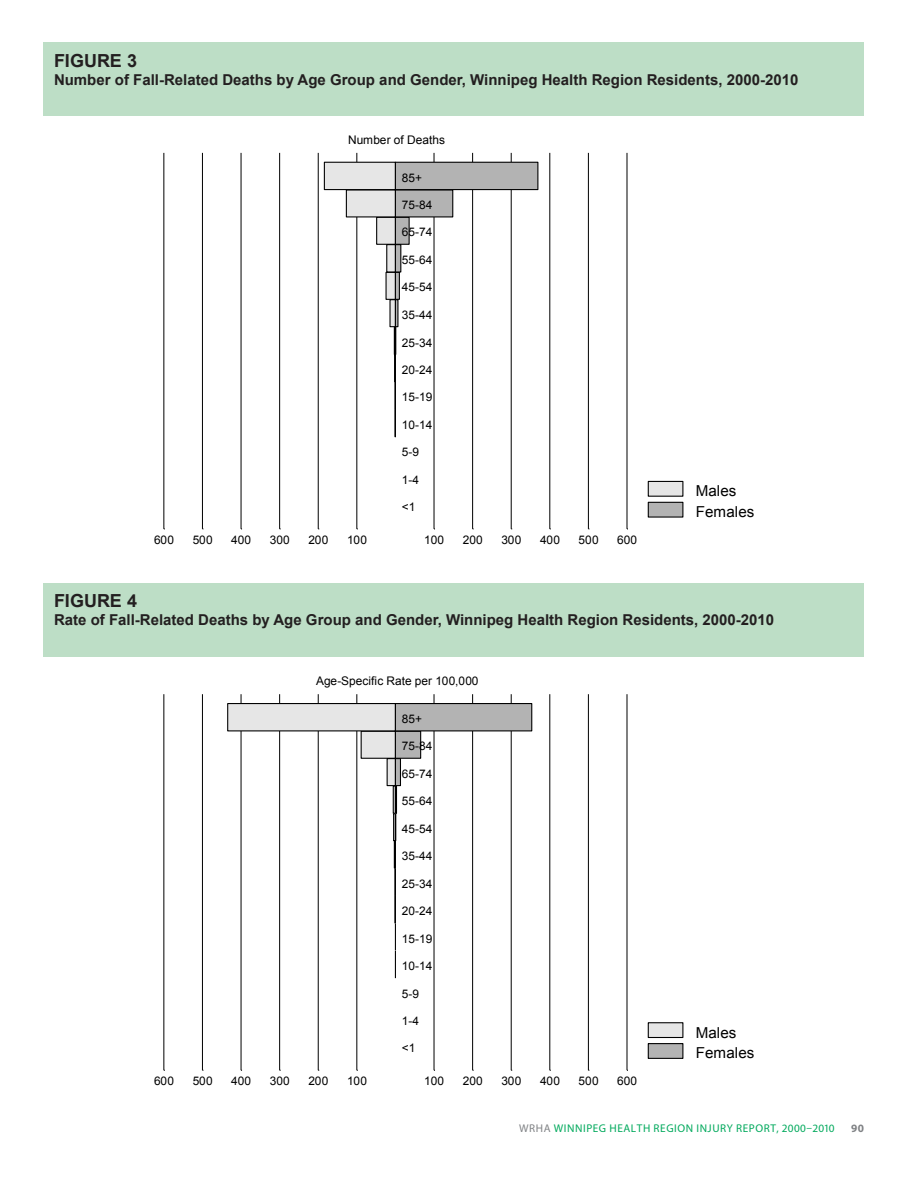
<style>
.page{position:relative;width:918px;height:1188px;background:#fff}
.page>*{position:absolute;margin:0;border:0;box-sizing:border-box;transform-origin:0 0}
.t1{font:700 18px "Arial";color:#231f20}
.t2{font:15.15px/20.9px "Arial";letter-spacing:-.005em;color:#000}
.t3{font:700 15px "Arial";color:#231f20}
.t4{font:11.85px "Arial";letter-spacing:-.01em;color:#000}
.t5{font:11.25px "Myriad Pro";letter-spacing:.05em;color:#00a95c}
.t6{font:700 11.25px "Myriad Pro";color:#808285}
.s1{color:#808285}
</style>
<div class="page">
<div style="left:43px;top:584px;width:821px;height:73px;background:#bddec6"></div>
<div style="left:43px;top:42px;width:821px;height:74px;background:#bddec6"></div>
<svg style="left:163px;top:152px;width:465px;height:378px"></svg>
<hr style="left:164px;top:153px;width:1px;height:376px;background:#000">
<hr style="left:202px;top:153px;width:1px;height:376px;background:#000">
<hr style="left:241px;top:153px;width:1px;height:376px;background:#000">
<hr style="left:279px;top:153px;width:1px;height:376px;background:#000">
<hr style="left:318px;top:153px;width:1px;height:376px;background:#000">
<hr style="left:357px;top:153px;width:1px;height:376px;background:#000">
<hr style="left:434px;top:153px;width:1px;height:376px;background:#000">
<hr style="left:472px;top:153px;width:1px;height:376px;background:#000">
<hr style="left:511px;top:153px;width:1px;height:376px;background:#000">
<hr style="left:550px;top:153px;width:1px;height:376px;background:#000">
<hr style="left:588px;top:153px;width:1px;height:376px;background:#000">
<hr style="left:627px;top:153px;width:1px;height:376px;background:#000">
<div style="left:390px;top:300px;width:5px;height:27px;background:#e6e6e6"></div>
<div style="left:386px;top:272px;width:9px;height:27px;background:#e6e6e6"></div>
<div style="left:387px;top:245px;width:8px;height:27px;background:#e6e6e6"></div>
<div style="left:386px;top:244px;width:10px;height:29px;border:1px solid #000"></div>
<div style="left:377px;top:217px;width:18px;height:27px;background:#e6e6e6"></div>
<div style="left:376px;top:217px;width:20px;height:28px;border:1px solid #000"></div>
<div style="left:346px;top:190px;width:49px;height:27px;background:#e6e6e6"></div>
<div style="left:324px;top:162px;width:71px;height:28px;background:#e6e6e6"></div>
<div style="left:324px;top:162px;width:72px;height:28px;border:1px solid #000"></div>
<svg style="left:394px;top:327px;width:2px;height:110px"></svg>
<div style="left:395px;top:299px;width:3px;height:28px;border:1px solid #000"></div>
<hr style="left:395px;top:272px;width:4px;height:27px;background:#b3b3b3">
<div style="left:395px;top:272px;width:5px;height:28px;border:1px solid #000"></div>
<div style="left:395px;top:245px;width:6px;height:27px;background:#b3b3b3"></div>
<div style="left:395px;top:244px;width:6px;height:29px;border:1px solid #000"></div>
<div style="left:395px;top:217px;width:14px;height:27px;background:#b3b3b3"></div>
<div style="left:395px;top:217px;width:15px;height:28px;border:1px solid #000"></div>
<div style="left:395px;top:190px;width:58px;height:27px;background:#b3b3b3"></div>
<div style="left:395px;top:189px;width:58px;height:28px;border:1px solid #000"></div>
<div style="left:395px;top:162px;width:143px;height:28px;background:#b3b3b3"></div>
<div style="left:395px;top:162px;width:143px;height:28px;border:1px solid #000"></div>
<div style="left:648px;top:481px;width:35px;height:15px;background:#e6e6e6"></div>
<div style="left:648px;top:481px;width:35px;height:16px;border:1px solid #000"></div>
<div style="left:648px;top:502px;width:35px;height:15px;background:#b3b3b3"></div>
<div style="left:648px;top:502px;width:35px;height:16px;border:1px solid #000"></div>
<svg style="left:163px;top:694px;width:464px;height:377px"></svg>
<hr style="left:164px;top:694px;width:1px;height:376px;background:#000">
<hr style="left:202px;top:694px;width:1px;height:376px;background:#000">
<hr style="left:241px;top:694px;width:1px;height:376px;background:#000">
<hr style="left:279px;top:694px;width:1px;height:376px;background:#000">
<hr style="left:318px;top:694px;width:1px;height:376px;background:#000">
<hr style="left:357px;top:694px;width:1px;height:376px;background:#000">
<hr style="left:434px;top:694px;width:1px;height:376px;background:#000">
<hr style="left:472px;top:694px;width:1px;height:376px;background:#000">
<hr style="left:511px;top:694px;width:1px;height:376px;background:#000">
<hr style="left:550px;top:694px;width:1px;height:376px;background:#000">
<hr style="left:588px;top:694px;width:1px;height:376px;background:#000">
<hr style="left:627px;top:694px;width:1px;height:376px;background:#000">
<div style="left:393px;top:813px;width:3px;height:28px;border:1px solid #000"></div>
<div style="left:393px;top:785px;width:3px;height:29px;border:1px solid #000"></div>
<div style="left:387px;top:759px;width:8px;height:27px;background:#e6e6e6"></div>
<div style="left:361px;top:731px;width:34px;height:27px;background:#e6e6e6"></div>
<div style="left:361px;top:731px;width:35px;height:28px;border:1px solid #000"></div>
<div style="left:228px;top:704px;width:167px;height:27px;background:#e6e6e6"></div>
<div style="left:227px;top:703px;width:169px;height:28px;border:1px solid #000"></div>
<svg style="left:394px;top:813px;width:2px;height:165px"></svg>
<div style="left:395px;top:785px;width:2px;height:29px;border:1px solid #000"></div>
<div style="left:395px;top:759px;width:5px;height:27px;background:#b3b3b3"></div>
<div style="left:395px;top:758px;width:6px;height:28px;border:1px solid #000"></div>
<div style="left:395px;top:731px;width:26px;height:27px;background:#b3b3b3"></div>
<div style="left:395px;top:731px;width:26px;height:28px;border:1px solid #000"></div>
<div style="left:395px;top:704px;width:137px;height:27px;background:#b3b3b3"></div>
<div style="left:395px;top:703px;width:137px;height:28px;border:1px solid #000"></div>
<div style="left:648px;top:1023px;width:35px;height:15px;background:#e6e6e6"></div>
<div style="left:648px;top:1022px;width:35px;height:16px;border:1px solid #000"></div>
<div style="left:648px;top:1044px;width:35px;height:14px;background:#b3b3b3"></div>
<div style="left:648px;top:1043px;width:35px;height:16px;border:1px solid #000"></div>
<h1 class="t1" style="left:54px;top:49px;width:85px">FIGURE 3</h1>
<p class="t3" style="left:54px;top:70px;width:746px">Number of Fall-Related Deaths by Age Group and Gender, Winnipeg Health Region Residents, 2000-2010</p>
<p class="t4" style="left:348px;top:132px;width:98px">Number of Deaths</p>
<p class="t4" style="left:402px;top:170px;width:22px">85+</p>
<p class="t4" style="left:402px;top:197px;width:32px">75-84</p>
<p class="t4" style="left:402px;top:225px;width:32px">65-74</p>
<p class="t4" style="left:402px;top:252px;width:32px">55-64</p>
<p class="t4" style="left:402px;top:280px;width:32px">45-54</p>
<p class="t4" style="left:402px;top:307px;width:32px">35-44</p>
<p class="t4" style="left:402px;top:335px;width:32px">25-34</p>
<p class="t4" style="left:402px;top:362px;width:32px">20-24</p>
<p class="t4" style="left:402px;top:389px;width:32px">15-19</p>
<p class="t4" style="left:402px;top:417px;width:32px">10-14</p>
<p class="t4" style="left:402px;top:444px;width:19px">5-9</p>
<p class="t4" style="left:402px;top:472px;width:19px">1-4</p>
<p class="t4" style="left:402px;top:499px;width:15px">&lt;1</p>
<p class="t4" style="left:154px;top:532px;width:21px">600</p>
<p class="t4" style="left:193px;top:532px;width:21px">500</p>
<p class="t4" style="left:231px;top:532px;width:21px">400</p>
<p class="t4" style="left:270px;top:532px;width:21px">300</p>
<p class="t4" style="left:308px;top:532px;width:21px">200</p>
<p class="t4" style="left:347px;top:532px;width:21px">100</p>
<p class="t4" style="left:424px;top:532px;width:21px">100</p>
<p class="t4" style="left:463px;top:532px;width:21px">200</p>
<p class="t4" style="left:501px;top:532px;width:21px">300</p>
<p class="t4" style="left:540px;top:532px;width:21px">400</p>
<p class="t4" style="left:579px;top:532px;width:21px">500</p>
<p class="t4" style="left:617px;top:532px;width:21px">600</p>
<p class="t2" style="left:696px;top:481px;width:60px">Males<br>Females</p>
<h1 class="t1" style="left:54px;top:589px;width:85px">FIGURE 4</h1>
<p class="t3" style="left:54px;top:610px;width:722px">Rate of Fall-Related Deaths by Age Group and Gender, Winnipeg Health Region Residents, 2000-2010</p>
<p class="t4" style="left:316px;top:673px;width:164px">Age-Specific Rate per 100,000</p>
<p class="t4" style="left:402px;top:711px;width:22px">85+</p>
<p class="t4" style="left:402px;top:738px;width:32px">75-84</p>
<p class="t4" style="left:402px;top:766px;width:32px">65-74</p>
<p class="t4" style="left:402px;top:794px;width:32px">55-64</p>
<p class="t4" style="left:402px;top:821px;width:32px">45-54</p>
<p class="t4" style="left:402px;top:848px;width:32px">35-44</p>
<p class="t4" style="left:402px;top:876px;width:32px">25-34</p>
<p class="t4" style="left:402px;top:903px;width:32px">20-24</p>
<p class="t4" style="left:402px;top:931px;width:32px">15-19</p>
<p class="t4" style="left:402px;top:958px;width:32px">10-14</p>
<p class="t4" style="left:402px;top:986px;width:19px">5-9</p>
<p class="t4" style="left:402px;top:1013px;width:19px">1-4</p>
<p class="t4" style="left:402px;top:1040px;width:15px">&lt;1</p>
<p class="t4" style="left:154px;top:1073px;width:21px">600</p>
<p class="t4" style="left:193px;top:1073px;width:21px">500</p>
<p class="t4" style="left:231px;top:1073px;width:21px">400</p>
<p class="t4" style="left:270px;top:1073px;width:21px">300</p>
<p class="t4" style="left:308px;top:1073px;width:21px">200</p>
<p class="t4" style="left:347px;top:1073px;width:21px">100</p>
<p class="t4" style="left:424px;top:1073px;width:21px">100</p>
<p class="t4" style="left:463px;top:1073px;width:21px">200</p>
<p class="t4" style="left:501px;top:1073px;width:21px">300</p>
<p class="t4" style="left:540px;top:1073px;width:21px">400</p>
<p class="t4" style="left:579px;top:1073px;width:21px">500</p>
<p class="t4" style="left:617px;top:1073px;width:21px">600</p>
<p class="t2" style="left:696px;top:1022px;width:60px">Males<br>Females</p>
<p class="t5" style="left:519px;top:1123px;width:317px"><span class="s1">WRHA</span> WINNIPEG HEALTH REGION INJURY REPORT, 2000–2010</p>
<p class="t6" style="left:851px;top:1122px;width:14px">90</p>
</div>
